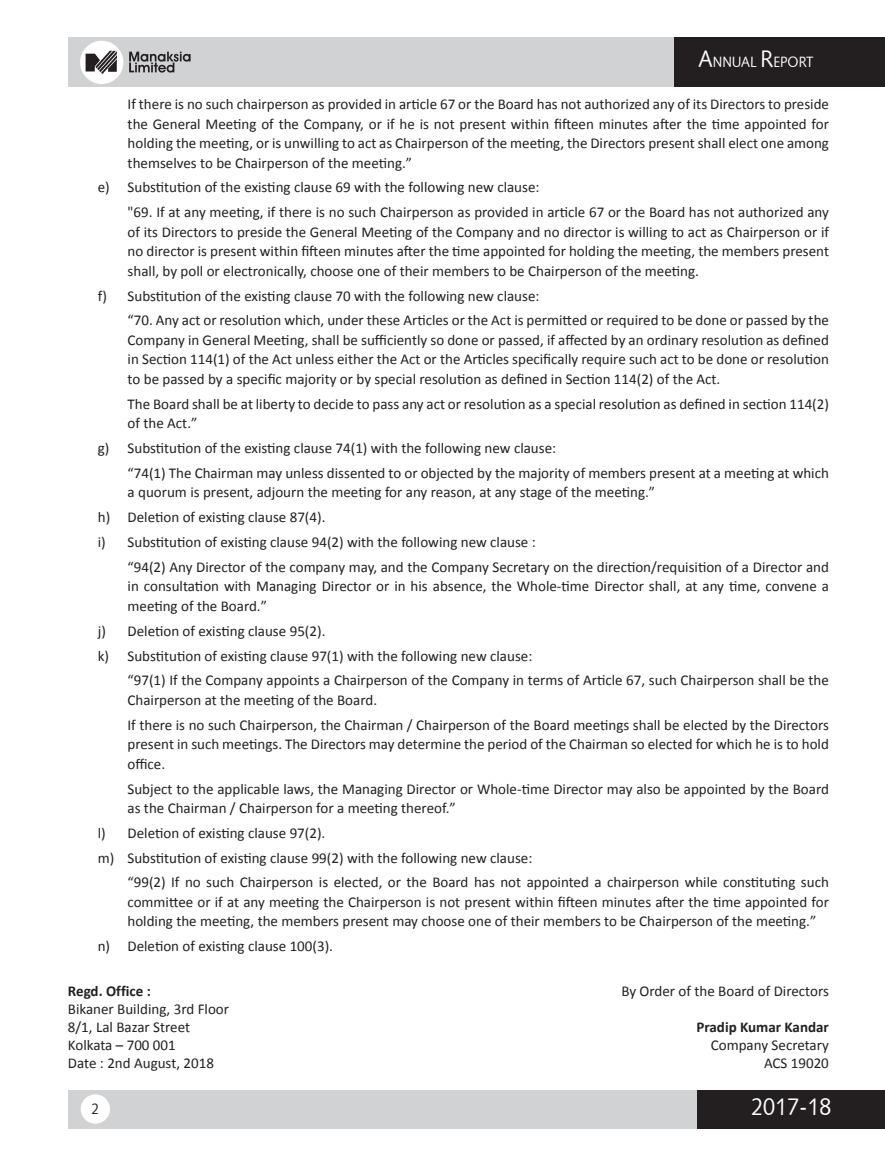
<style>
.page{position:relative;width:885px;height:1174px;background:#fff}
.page>*{position:absolute;margin:0;border:0;box-sizing:border-box;transform-origin:0 0}
.t1{font:24px "Humanist 531 BT Roman A";color:#fff;scale:.9 1}
.t2{font:15px/19.5px "Calibri";color:#231f20}
.t3{font:700 15px "Calibri";color:#231f20}
.t4{font:15px "Humanist 531 BT Roman A";color:#fff;scale:.9 1}
.t5{font:15px "Humanist 531 BT Roman A";color:#231f20;scale:.9 1}
.s1{font-size:24px}
</style>
<div class="page">
<div style="left:68px;top:38px;width:816px;height:49px;background:#d1d2d4"></div>
<div style="left:68px;top:1089px;width:816px;height:39px;background:#d1d2d4"></div>
<div style="left:674px;top:38px;width:210px;height:49px;background:#231f20"></div>
<div style="left:697px;top:1089px;width:187px;height:39px;background:#231f20"></div>
<div style="left:81px;top:1094px;width:29px;height:29px;background:#fff;border-radius:50%"></div>
<svg style="left:129px;top:52px;width:61px;height:21px"></svg>
<div style="left:80px;top:41px;width:43px;height:43px;background:#fff;border-radius:50%"></div>
<svg style="left:86px;top:51px;width:31px;height:23px"></svg>
<p class="t4" style="left:698px;top:53px;width:130px"><span class="s1">A</span>NNUAL <span class="s1">R</span>EPORT</p>
<p class="t2" style="left:128px;top:94px;width:702px;text-align:justify">If there is no such chairperson as provided in article 67 or the Board has not authorized any of its Directors to preside the General Meeting of the Company, or if he is not present within fifteen minutes after the time appointed for holding the meeting, or is unwilling to act as Chairperson of the meeting, the Directors present shall elect one among themselves to be Chairperson of the meeting.”</p>
<p class="t2" style="left:128px;top:175px;width:702px;line-height:24.8px;text-indent:-30px">e) Substitution of the existing clause 69 with the following new clause:<br>"69. If at any meeting, if there is no such Chairperson as provided in article 67 or the Board has not authorized any</p>
<p class="t2" style="left:128px;top:222px;width:702px;text-align:justify">of its Directors to preside the General Meeting of the Company and no director is willing to act as Chairperson or if no director is present within fifteen minutes after the time appointed for holding the meeting, the members present shall, by poll or electronically, choose one of their members to be Chairperson of the meeting.</p>
<p class="t2" style="left:128px;top:283px;width:702px;line-height:24.8px;text-indent:-30px">f) Substitution of the existing clause 70 with the following new clause:<br>“70. Any act or resolution which, under these Articles or the Act is permitted or required to be done or passed by the</p>
<p class="t2" style="left:128px;top:330px;width:702px;text-align:justify">Company in General Meeting, shall be sufficiently so done or passed, if affected by an ordinary resolution as defined in Section 114(1) of the Act unless either the Act or the Articles specifically require such act to be done or resolution to be passed by a specific majority or by special resolution as defined in Section 114(2) of the Act.</p>
<p class="t2" style="left:128px;top:394px;width:702px">The Board shall be at liberty to decide to pass any act or resolution as a special resolution as defined in section 114(2) of the Act.”</p>
<p class="t2" style="left:128px;top:436px;width:702px;line-height:24.8px;text-indent:-30px">g) Substitution of the existing clause 74(1) with the following new clause:<br>“74(1) The Chairman may unless dissented to or objected by the majority of members present at a meeting at which</p>
<p class="t2" style="left:98px;top:480px;width:559px;line-height:24.8px;text-indent:30px">a quorum is present, adjourn the meeting for any reason, at any stage of the meeting.” h) Deletion of existing clause 87(4).<br>i) Substitution of existing clause 94(2) with the following new clause :</p>
<p class="t2" style="left:127px;top:557px;width:702px;text-align:justify">“94(2) Any Director of the company may, and the Company Secretary on the direction/requisition of a Director and in consultation with Managing Director or in his absence, the Whole-time Director shall, at any time, convene a meeting of the Board.”</p>
<p class="t2" style="left:98px;top:621px;width:229px">j) Deletion of existing clause 95(2).</p>
<p class="t2" style="left:98px;top:646px;width:436px">k) Substitution of existing clause 97(1) with the following new clause:</p>
<p class="t2" style="left:127px;top:670px;width:702px">“97(1) If the Company appoints a Chairperson of the Company in terms of Article 67, such Chairperson shall be the</p>
<p class="t2" style="left:127px;top:687px;width:702px;line-height:24.8px">Chairperson at the meeting of the Board.<br>If there is no such Chairperson, the Chairman / Chairperson of the Board meetings shall be elected by the Directors</p>
<p class="t2" style="left:127px;top:734px;width:702px">present in such meetings. The Directors may determine the period of the Chairman so elected for which he is to hold office.</p>
<p class="t2" style="left:127px;top:779px;width:702px">Subject to the applicable laws, the Managing Director or Whole-time Director may also be appointed by the Board as the Chairman / Chairperson for a meeting thereof.”</p>
<p class="t2" style="left:98px;top:823px;width:229px">l) Deletion of existing clause 97(2).</p>
<p class="t2" style="left:98px;top:848px;width:436px">m) Substitution of existing clause 99(2) with the following new clause:</p>
<p class="t2" style="left:127px;top:872px;width:702px">“99(2) If no such Chairperson is elected, or the Board has not appointed a chairperson while constituting such</p>
<p class="t2" style="left:127px;top:892px;width:702px">committee or if at any meeting the Chairperson is not present within fifteen minutes after the time appointed for holding the meeting, the members present may choose one of their members to be Chairperson of the meeting.”</p>
<p class="t2" style="left:98px;top:936px;width:237px">n) Deletion of existing clause 100(3).</p>
<p class="t3" style="left:68px;top:981px;width:84px">Regd. Office :</p>
<p class="t2" style="left:621px;top:981px;width:209px">By Order of the Board of Directors</p>
<p class="t2" style="left:68px;top:999px;width:163px;line-height:18px">Bikaner Building, 3rd Floor<br>8/1, Lal Bazar Street</p>
<p class="t3" style="left:696px;top:1017px;width:134px">Pradip Kumar Kandar</p>
<p class="t2" style="left:68px;top:1035px;width:109px">Kolkata – 700 001</p>
<p class="t2" style="left:710px;top:1035px;width:119px">Company Secretary</p>
<p class="t2" style="left:68px;top:1053px;width:147px">Date : 2nd August, 2018</p>
<p class="t2" style="left:763px;top:1053px;width:66px">ACS 19020</p>
<p class="t5" style="left:92px;top:1099px;width:10px">2</p>
<h1 class="t1" style="left:751px;top:1092px;width:91px">2017-18</h1>
</div>
